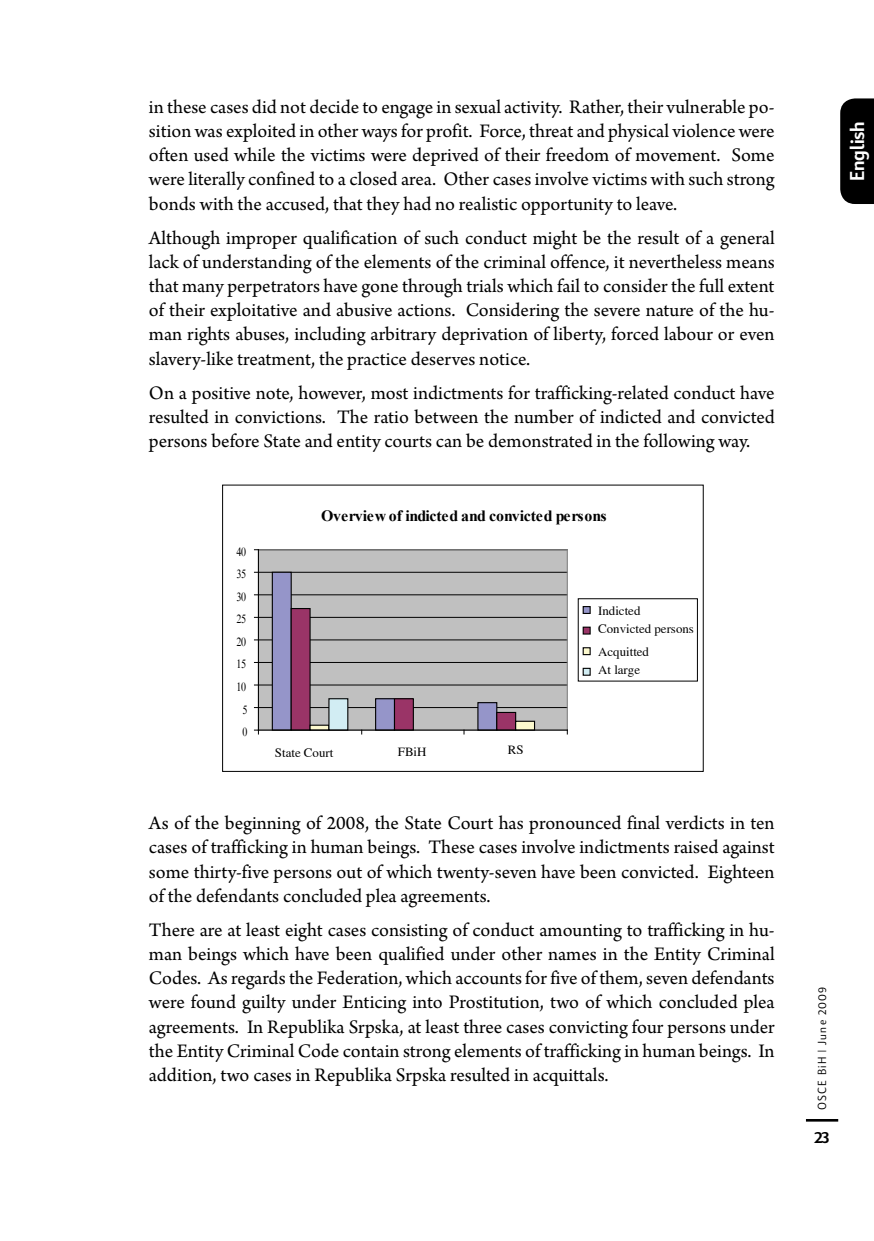
<style>
.page{position:relative;width:874px;height:1241px;background:#fff}
.page>*{position:absolute;margin:0;border:0;box-sizing:border-box;transform-origin:0 0}
.t1{font:21px "Fargo Bd Da Ma";color:#fff}
.t2{font:20.12px/24.2px "Arno Pro";color:#000;text-align:justify}
.t3{font:17.5px "Fargo Bd Da Ma";color:#000}
.t4{font:700 15.75px "Times New Roman";letter-spacing:-.005em;color:#000}
.t5{font:12.78px/18.2px "Times";color:#000}
.t6{font:12.78px "Times New Roman";letter-spacing:-.04em;color:#000}
.t7{font:12.25px "Fargo Lt Da Ma";letter-spacing:.1em;color:#000}
</style>
<div class="page">
<div style="left:840px;top:98px;width:33px;height:106px;background:#000"></div>
<hr style="left:805px;top:1118px;width:32px;height:3px;background:#000">
<div style="left:258px;top:549px;width:309px;height:181px;background:#c0c0c0"></div>
<hr style="left:258px;top:707px;width:309px;height:1px;background:#010101">
<hr style="left:258px;top:684px;width:309px;height:1px;background:#010101">
<hr style="left:258px;top:662px;width:309px;height:1px;background:#010101">
<hr style="left:258px;top:639px;width:309px;height:1px;background:#010101">
<hr style="left:258px;top:617px;width:309px;height:1px;background:#010101">
<hr style="left:258px;top:594px;width:309px;height:1px;background:#010101">
<hr style="left:258px;top:572px;width:309px;height:1px;background:#010101">
<hr style="left:258px;top:549px;width:309px;height:1px;background:#808080">
<hr style="left:566px;top:549px;width:1px;height:181px;background:#808080">
<div style="left:272px;top:572px;width:19px;height:158px;background:#9595c9"></div>
<div style="left:271px;top:571px;width:20px;height:159px;border:1px solid #010101"></div>
<div style="left:375px;top:698px;width:19px;height:32px;background:#9595c9"></div>
<div style="left:375px;top:698px;width:20px;height:32px;border:1px solid #010101"></div>
<div style="left:477px;top:702px;width:19px;height:28px;background:#9595c9"></div>
<div style="left:477px;top:702px;width:20px;height:28px;border:1px solid #010101"></div>
<div style="left:291px;top:608px;width:19px;height:122px;background:#9a3467"></div>
<div style="left:290px;top:608px;width:20px;height:122px;border:1px solid #010101"></div>
<div style="left:394px;top:698px;width:19px;height:32px;background:#9a3467"></div>
<div style="left:394px;top:698px;width:19px;height:32px;border:1px solid #010101"></div>
<div style="left:496px;top:712px;width:19px;height:18px;background:#9a3467"></div>
<div style="left:496px;top:711px;width:20px;height:19px;border:1px solid #010101"></div>
<div style="left:310px;top:725px;width:19px;height:5px;background:#fcf9ce"></div>
<div style="left:309px;top:724px;width:20px;height:6px;border:1px solid #010101"></div>
<div style="left:515px;top:721px;width:19px;height:9px;background:#fcf9ce"></div>
<div style="left:515px;top:720px;width:20px;height:10px;border:1px solid #010101"></div>
<div style="left:329px;top:698px;width:18px;height:32px;background:#d2edf3"></div>
<div style="left:328px;top:698px;width:20px;height:32px;border:1px solid #010101"></div>
<hr style="left:258px;top:549px;width:1px;height:181px;background:#010101">
<hr style="left:258px;top:729px;width:309px;height:1px;background:#010101">
<svg style="left:254px;top:729px;width:5px;height:5px"></svg>
<div style="left:583px;top:606px;width:7px;height:7px;background:#9595c9"></div>
<div style="left:582px;top:606px;width:8px;height:8px;border:1px solid #010101"></div>
<div style="left:583px;top:627px;width:7px;height:7px;background:#9a3467"></div>
<div style="left:582px;top:626px;width:8px;height:8px;border:1px solid #010101"></div>
<div style="left:583px;top:647px;width:7px;height:7px;background:#fcf9ce"></div>
<div style="left:582px;top:647px;width:8px;height:8px;border:1px solid #010101"></div>
<div style="left:583px;top:668px;width:7px;height:7px;background:#d2edf3"></div>
<div style="left:582px;top:667px;width:8px;height:8px;border:1px solid #010101"></div>
<p class="t2" style="left:149px;top:96px;width:627px">in these cases did not decide to engage in sexual activity. Rather, their vulnerable po&shy;sition was exploited in other ways for profit. Force, threat and physical violence were often used while the victims were deprived of their freedom of movement. Some were literally confined to a closed area. Other cases involve victims with such strong bonds with the accused, that they had no realistic opportunity to leave.</p>
<p class="t2" style="left:149px;top:226px;width:627px">Although improper qualification of such conduct might be the result of a general lack of understanding of the elements of the criminal offence, it nevertheless means that many perpetrators have gone through trials which fail to consider the full extent of their exploitative and abusive actions. Considering the severe nature of the hu&shy;man rights abuses, including arbitrary deprivation of liberty, forced labour or even slavery-like treatment, the practice deserves notice.</p>
<p class="t2" style="left:149px;top:381px;width:627px">On a positive note, however, most indictments for trafficking-related conduct have resulted in convictions. The ratio between the number of indicted and convicted persons before State and entity courts can be demonstrated in the following way.</p>
<p class="t6" style="left:236px;top:544px;width:11px">40</p>
<p class="t6" style="left:236px;top:566px;width:11px">35</p>
<p class="t6" style="left:236px;top:589px;width:11px">30</p>
<p class="t6" style="left:236px;top:611px;width:11px">25</p>
<p class="t6" style="left:236px;top:634px;width:11px">20</p>
<p class="t6" style="left:236px;top:656px;width:11px">15</p>
<p class="t6" style="left:236px;top:679px;width:11px">10</p>
<p class="t6" style="left:242px;top:701px;width:6px">5</p>
<p class="t6" style="left:242px;top:724px;width:6px">0</p>
<p class="t4" style="left:321px;top:505px;width:287px">Overview of indicted and convicted persons</p>
<p class="t5" style="left:275px;top:743px;width:60px">State Court</p>
<p class="t5" style="left:397px;top:742px;width:30px">FBiH</p>
<p class="t5" style="left:507px;top:740px;width:17px">RS</p>
<p class="t5" style="left:598px;top:601px;width:97px">Indicted<br>Convicted persons</p>
<p class="t5" style="left:598px;top:642px;width:52px">Acquitted<br>At large</p>
<p class="t2" style="left:149px;top:812px;width:627px">As of the beginning of 2008, the State Court has pronounced final verdicts in ten cases of trafficking in human beings. These cases involve indictments raised against some thirty-five persons out of which twenty-seven have been convicted. Eighteen of the defendants concluded plea agreements.</p>
<p class="t2" style="left:149px;top:918px;width:627px">There are at least eight cases consisting of conduct amounting to trafficking in hu&shy;man beings which have been qualified under other names in the Entity Criminal Codes. As regards the Federation, which accounts for five of them, seven defendants were found guilty under Enticing into Prostitution, two of which concluded plea agreements. In Republika Srpska, at least three cases convicting four persons under the Entity Criminal Code contain strong elements of trafficking in human beings. In addition, two cases in Republika Srpska resulted in acquittals.</p>
<p class="t1" style="left:844px;top:181px;width:62px;rotate:-90deg">English</p>
<p class="t7" style="left:814px;top:1109px;width:125px;rotate:-90deg">OSCE BiH | June 2009</p>
<p class="t3" style="left:813px;top:1126px;width:17px">23</p>
</div>
